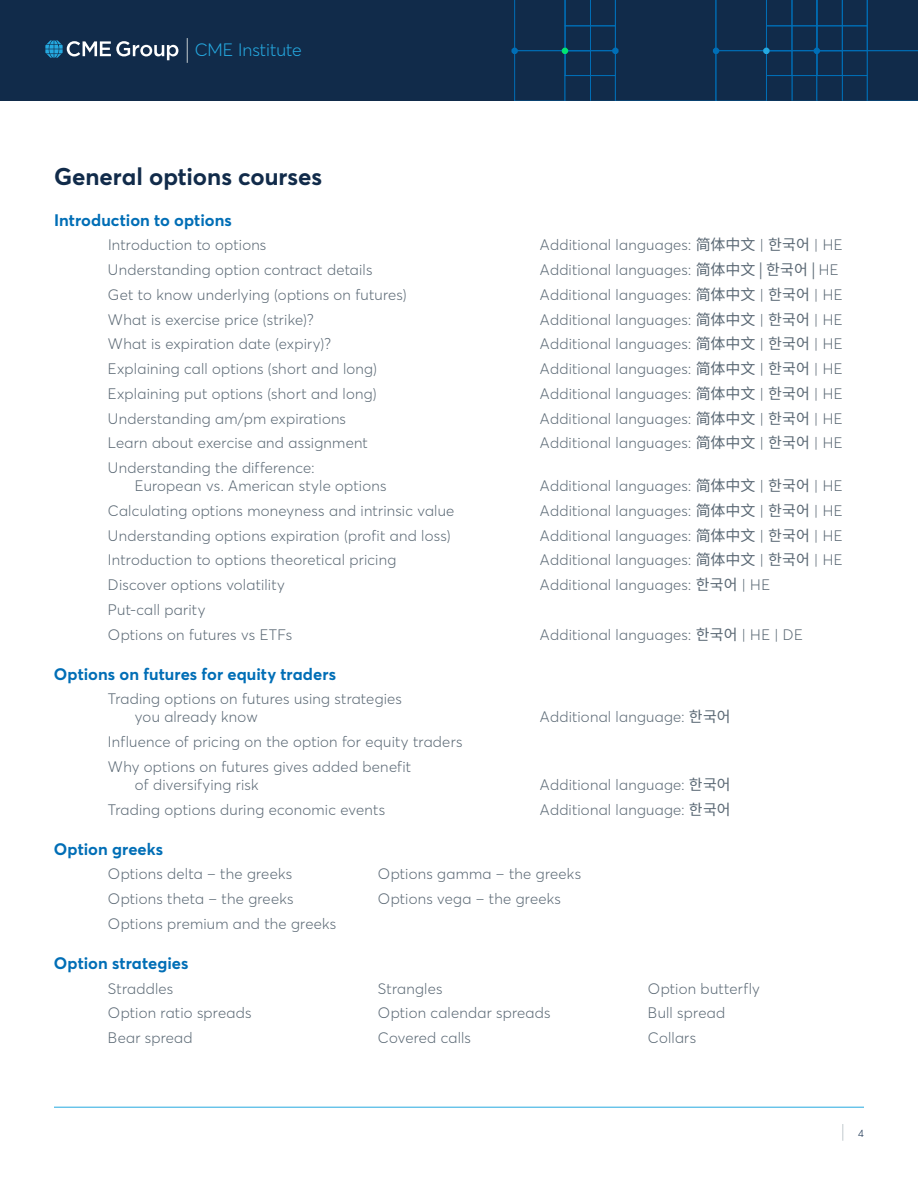
<style>
.page{position:relative;width:918px;height:1188px;background:#fff}
.page>*{position:absolute;margin:0;border:0;box-sizing:border-box;transform-origin:0 0}
.t1{font:700 24px "Averta";color:#112b4a}
.t2{font:300 17.7px "Averta";color:#25a9e0}
.t3{font:700 16.5px "Averta";letter-spacing:.005em;color:#006eb6}
.t4{font:300 15px/18px "Averta";letter-spacing:.015em;color:#5a6874}
.t5{font:300 10.5px "Averta";color:#112b4a}
.s1{font-family:"Noto Sans CJ Ksc";font-weight:400}
</style>
<div class="page">
<div style="left:0;top:0;width:918px;height:101px;background:#112b4a"></div>
<svg style="left:511px;top:0;width:407px;height:101px"></svg>
<svg style="left:842px;top:1124px;width:1px;height:17px"></svg>
<hr style="left:54px;top:1107px;width:810px;height:1px;background:#25a9e0">
<svg style="left:187px;top:38px;width:1px;height:25px"></svg>
<svg style="left:45px;top:40px;width:133px;height:20px"></svg>
<p class="t2" style="left:195px;top:38px;width:108px">CME Institute</p>
<h1 class="t1" style="left:54px;top:160px;width:270px">General options courses</h1>
<p class="t3" style="left:54px;top:208px;width:179px">Introduction to options</p>
<p class="t4" style="left:108px;top:235px;width:160px">Introduction to options</p>
<p class="t4" style="left:540px;top:235px;width:304px">Additional languages: <span class="s1">简体中文</span> | <span class="s1">한국어</span> | HE</p>
<p class="t4" style="left:108px;top:260px;width:266px">Understanding option contract details</p>
<p class="t4" style="left:540px;top:260px;width:300px">Additional languages: <span class="s1">简体中文 | 한국어 |</span> HE</p>
<p class="t4" style="left:108px;top:285px;width:300px">Get to know underlying (options on futures)</p>
<p class="t4" style="left:540px;top:285px;width:304px">Additional languages: <span class="s1">简体中文</span> | <span class="s1">한국어</span> | HE</p>
<p class="t4" style="left:108px;top:310px;width:207px">What is exercise price (strike)?</p>
<p class="t4" style="left:540px;top:310px;width:304px">Additional languages: <span class="s1">简体中文</span> | <span class="s1">한국어</span> | HE</p>
<p class="t4" style="left:108px;top:334px;width:224px">What is expiration date (expiry)?</p>
<p class="t4" style="left:540px;top:334px;width:304px">Additional languages: <span class="s1">简体中文</span> | <span class="s1">한국어</span> | HE</p>
<p class="t4" style="left:108px;top:359px;width:270px">Explaining call options (short and long)</p>
<p class="t4" style="left:540px;top:359px;width:304px">Additional languages: <span class="s1">简体中文</span> | <span class="s1">한국어</span> | HE</p>
<p class="t4" style="left:108px;top:384px;width:270px">Explaining put options (short and long)</p>
<p class="t4" style="left:540px;top:384px;width:304px">Additional languages: <span class="s1">简体中文</span> | <span class="s1">한국어</span> | HE</p>
<p class="t4" style="left:108px;top:409px;width:240px">Understanding am/pm expirations</p>
<p class="t4" style="left:540px;top:409px;width:304px">Additional languages: <span class="s1">简体中文</span> | <span class="s1">한국어</span> | HE</p>
<p class="t4" style="left:108px;top:433px;width:261px">Learn about exercise and assignment</p>
<p class="t4" style="left:540px;top:433px;width:304px">Additional languages: <span class="s1">简体中文</span> | <span class="s1">한국어</span> | HE</p>
<p class="t4" style="left:135px;top:458px;width:253px;text-indent:-27px">Understanding the difference:<br>European vs. American style options</p>
<p class="t4" style="left:540px;top:476px;width:304px">Additional languages: <span class="s1">简体中文</span> | <span class="s1">한국어</span> | HE</p>
<p class="t4" style="left:108px;top:501px;width:348px">Calculating options moneyness and intrinsic value</p>
<p class="t4" style="left:540px;top:501px;width:304px">Additional languages: <span class="s1">简体中文</span> | <span class="s1">한국어</span> | HE</p>
<p class="t4" style="left:108px;top:526px;width:344px">Understanding options expiration (profit and loss)</p>
<p class="t4" style="left:540px;top:526px;width:304px">Additional languages: <span class="s1">简体中文</span> | <span class="s1">한국어</span> | HE</p>
<p class="t4" style="left:108px;top:550px;width:290px">Introduction to options theoretical pricing</p>
<p class="t4" style="left:540px;top:550px;width:304px">Additional languages: <span class="s1">简体中文</span> | <span class="s1">한국어</span> | HE</p>
<p class="t4" style="left:108px;top:575px;width:179px">Discover options volatility</p>
<p class="t4" style="left:540px;top:575px;width:232px">Additional languages: <span class="s1">한국어</span> | HE</p>
<p class="t4" style="left:108px;top:597px;width:186px;line-height:24.8px">Put-call parity<br>Options on futures vs ETFs</p>
<p class="t4" style="left:540px;top:625px;width:264px">Additional languages: <span class="s1">한국어</span> | HE | DE</p>
<p class="t3" style="left:54px;top:662px;width:284px">Options on futures for equity traders</p>
<p class="t4" style="left:135px;top:689px;width:269px;text-indent:-27px">Trading options on futures using strategies you already know</p>
<p class="t4" style="left:540px;top:707px;width:192px">Additional language: <span class="s1">한국어</span></p>
<p class="t4" style="left:108px;top:729px;width:356px;line-height:24.8px">Influence of pricing on the option for equity traders<br>Why options on futures gives added benefit</p>
<p class="t4" style="left:135px;top:775px;width:125px">of diversifying risk</p>
<p class="t4" style="left:540px;top:775px;width:192px">Additional language: <span class="s1">한국어</span></p>
<p class="t4" style="left:108px;top:800px;width:279px">Trading options during economic events</p>
<p class="t4" style="left:540px;top:800px;width:192px">Additional language: <span class="s1">한국어</span></p>
<p class="t3" style="left:54px;top:837px;width:111px">Option greeks</p>
<p class="t4" style="left:108px;top:865px;width:186px">Options delta – the greeks</p>
<p class="t4" style="left:378px;top:865px;width:205px">Options gamma – the greeks</p>
<p class="t4" style="left:108px;top:889px;width:187px">Options theta – the greeks</p>
<p class="t4" style="left:378px;top:889px;width:185px">Options vega – the greeks</p>
<p class="t4" style="left:108px;top:914px;width:230px">Options premium and the greeks</p>
<p class="t3" style="left:54px;top:951px;width:136px">Option strategies</p>
<p class="t4" style="left:108px;top:979px;width:67px">Straddles</p>
<p class="t4" style="left:378px;top:979px;width:66px">Strangles</p>
<p class="t4" style="left:648px;top:979px;width:114px">Option butterfly</p>
<p class="t4" style="left:108px;top:1004px;width:145px">Option ratio spreads</p>
<p class="t4" style="left:378px;top:1004px;width:174px">Option calendar spreads</p>
<p class="t4" style="left:648px;top:1004px;width:79px">Bull spread</p>
<p class="t4" style="left:108px;top:1028px;width:86px">Bear spread</p>
<p class="t4" style="left:378px;top:1028px;width:94px">Covered calls</p>
<p class="t4" style="left:648px;top:1028px;width:50px">Collars</p>
<p class="t5" style="left:858px;top:1126px;width:7px">4</p>
</div>
